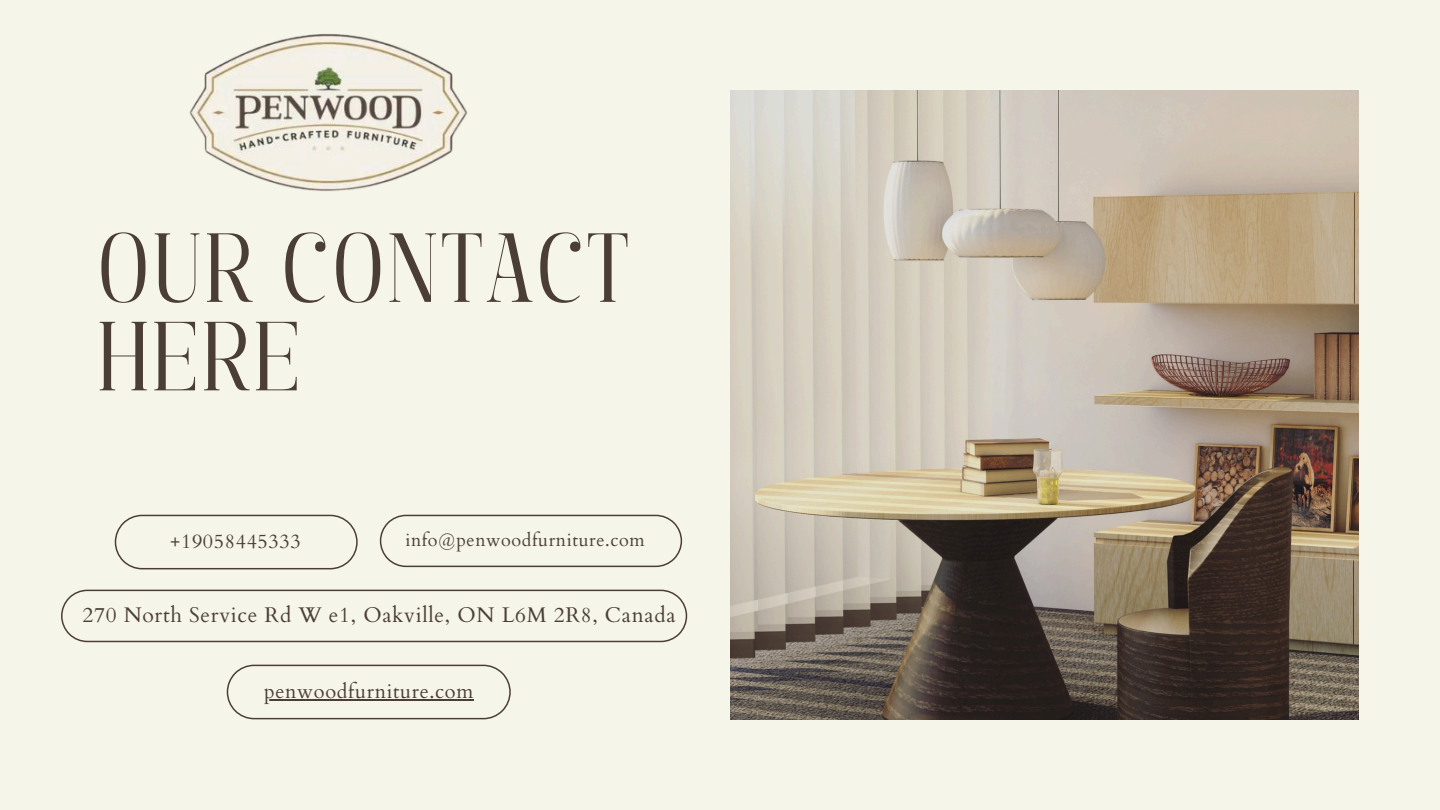
<style>
.page{position:relative;width:1440px;height:810px;background:#f6f5e9}
.page>*{position:absolute;margin:0;border:0;box-sizing:border-box;transform-origin:0 0}
.t1{font:condensed 97.9px/88.5px "Manison";letter-spacing:.035em;color:#4b3e37}
.t2{font:21.2px "Cardo";letter-spacing:.035em;color:#4b3e37}
.t3{font:20px "Cardo";letter-spacing:.035em;color:#4b3e37}
.t4{font:18px "Cardo";letter-spacing:.035em;color:#4b3e37}
</style>
<div class="page">
<img style="left:731px;top:91px;width:628px;height:628px">
<svg style="left:115px;top:515px;width:243px;height:54px"></svg>
<svg style="left:380px;top:515px;width:302px;height:52px"></svg>
<svg style="left:61px;top:590px;width:626px;height:52px"></svg>
<svg style="left:227px;top:665px;width:284px;height:54px"></svg>
<img style="left:189px;top:34px;width:279px;height:157px">
<hr style="left:264px;top:699px;width:210px;height:2px;background:#4b3e37">
<p class="t1" style="left:98px;top:224px;width:532px">OUR CONTACT<br>HERE</p>
<h2 class="t3" style="left:170px;top:528px;width:132px">+19058445333</h2>
<p class="t4" style="left:405px;top:529px;width:241px">info@penwoodfurniture.com</p>
<h2 class="t2" style="left:83px;top:601px;width:594px">270 North Service Rd W e1, Oakville, ON L6M 2R8, Canada</h2>
<h2 class="t3" style="left:264px;top:678px;width:211px">penwoodfurniture.com</h2>
</div>
